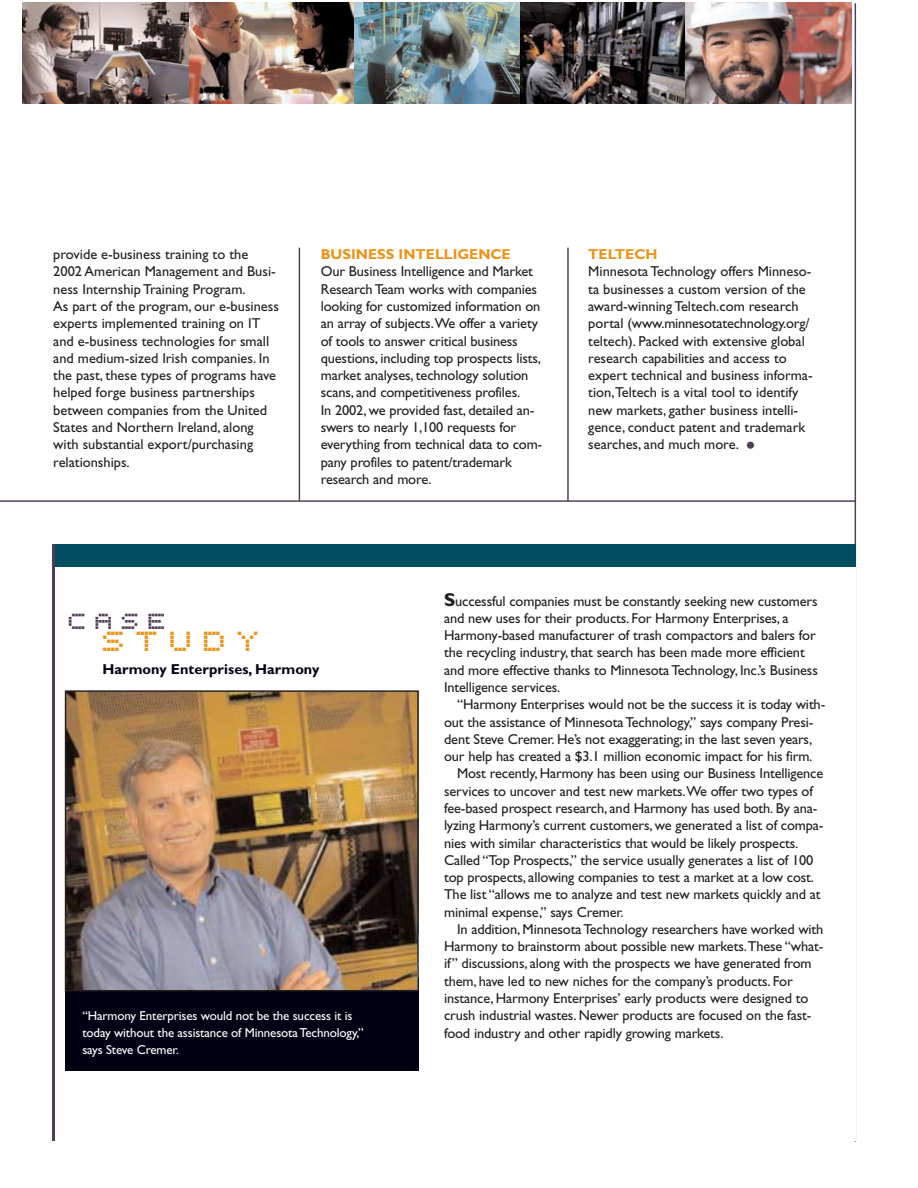
<style>
.page{position:relative;width:918px;height:1188px;background:#fff}
.page>*{position:absolute;margin:0;border:0;box-sizing:border-box;transform-origin:0 0}
.t1{font:43.5px "Bubbledot ICG Coarse Positive";letter-spacing:.22em;color:#eb941a}
.t2{font:34.35px "Bubbledot ICG Coarse Positive";color:#4f3c56}
.t3{font:14.4px/17.2px "Gill Sans";letter-spacing:-.01em;color:#231f20}
.t4{font:700 14.4px "Gill Sans";color:#eb941a}
.t5{font:700 14.4px "Gill Sans";letter-spacing:.005em;color:#000213}
.t6{font:12.9px/17.2px "Gill Sans";letter-spacing:-.01em;color:#fff}
.s1{font-size:28.8px;color:#4f3c56}
.s2{font-weight:700;font-size:18.75px}
</style>
<div class="page">
<hr style="left:567px;top:248px;width:2px;height:253px;background:#4f3c56">
<hr style="left:299px;top:248px;width:1px;height:253px;background:#4f3c56">
<hr style="left:855px;top:3px;width:1px;height:1139px;background:#4f3c56">
<img style="left:188px;top:2px;width:166px;height:102px">
<img style="left:354px;top:2px;width:166px;height:102px">
<img style="left:520px;top:2px;width:166px;height:102px">
<img style="left:686px;top:2px;width:166px;height:102px">
<hr style="left:0;top:500px;width:855px;height:2px;background:#4f3c56">
<svg style="left:22px;top:2px;width:166px;height:102px;background:#857774"></svg>
<div style="left:65px;top:978px;width:354px;height:93px;background:#000213"></div>
<img style="left:67px;top:692px;width:350px;height:297px">
<div style="left:65px;top:690px;width:354px;height:301px;border:1px solid #231f20"></div>
<div style="left:52px;top:544px;width:803px;height:23px;background:#004e5f"></div>
<hr style="left:52px;top:544px;width:2px;height:596px;background:#4f3c56">
<p class="t3" style="left:53px;top:247px;width:227px">provide e-business training to the 2002 American Management and Busi&shy;ness Internship Training Program.<br>As part of the program, our e-business experts implemented training on IT and e-business technologies for small and medium-sized Irish companies. In the past, these types of programs have helped forge business partnerships between companies from the United States and Northern Ireland, along with substantial export/purchasing relationships.</p>
<p class="t4" style="left:321px;top:249px;width:191px">BUSINESS INTELLIGENCE</p>
<p class="t3" style="left:321px;top:265px;width:223px">Our Business Intelligence and Market Research Team works with companies looking for customized information on an array of subjects.We offer a variety of tools to answer critical business questions, including top prospects lists, market analyses, technology solution scans, and competitiveness profiles.<br>In 2002, we provided fast, detailed an&shy;swers to nearly 1,100 requests for everything from technical data to com&shy;pany profiles to patent/trademark research and more.</p>
<p class="t4" style="left:588px;top:249px;width:71px">TELTECH</p>
<p class="t3" style="left:588px;top:265px;width:226px">Minnesota Technology offers Minneso&shy;ta businesses a custom version of the award-winning Teltech.com research portal (www.minnesotatechnology.org/ teltech). Packed with extensive global research capabilities and access to expert technical and business informa&shy;tion,Teltech is a vital tool to identify new markets, gather business intelli&shy;gence, conduct patent and trademark searches, and much more. <span class="s1">•</span></p>
<h2 class="t2" style="left:67px;top:597px;width:100px">CASE</h2>
<h1 class="t1" style="left:101px;top:611px;width:160px">STUDY</h1>
<p class="t5" style="left:102px;top:664px;width:219px">Harmony Enterprises, Harmony</p>
<p class="t6" style="left:82px;top:1008px;width:283px">“Harmony Enterprises would not be the success it is today without the assistance of Minnesota Technology,” says Steve Cremer.</p>
<p class="t3" style="left:444px;top:594px;width:375px"><span class="s2">S</span>uccessful companies must be constantly seeking new customers and new uses for their products. For Harmony Enterprises, a Harmony-based manufacturer of trash compactors and balers for the recycling industry, that search has been made more efficient and more effective thanks to Minnesota Technology, Inc.’s Business Intelligence services.</p>
<p class="t3" style="left:457px;top:697px;width:370px">“Harmony Enterprises would not be the success it is today with-</p>
<p class="t3" style="left:444px;top:715px;width:371px">out the assistance of Minnesota Technology,” says company Presi-</p>
<p class="t3" style="left:444px;top:732px;width:370px">dent Steve Cremer. He’s not exaggerating; in the last seven years,</p>
<p class="t3" style="left:444px;top:749px;width:370px">our help has created a $3.1 million economic impact for his firm.</p>
<p class="t3" style="left:457px;top:767px;width:368px">Most recently, Harmony has been using our Business Intelligence</p>
<p class="t3" style="left:444px;top:784px;width:370px">services to uncover and test new markets.We offer two types of</p>
<p class="t3" style="left:444px;top:801px;width:375px">fee-based prospect research, and Harmony has used both. By ana-</p>
<p class="t3" style="left:444px;top:818px;width:381px">lyzing Harmony’s current customers, we generated a list of compa-</p>
<p class="t3" style="left:444px;top:836px;width:356px">nies with similar characteristics that would be likely prospects.</p>
<p class="t3" style="left:444px;top:853px;width:371px">Called “Top Prospects,” the service usually generates a list of 100</p>
<p class="t3" style="left:444px;top:870px;width:371px">top prospects, allowing companies to test a market at a low cost.</p>
<p class="t3" style="left:444px;top:887px;width:378px">The list “allows me to analyze and test new markets quickly and at</p>
<p class="t3" style="left:444px;top:905px;width:181px">minimal expense,” says Cremer.</p>
<p class="t3" style="left:457px;top:922px;width:368px">In addition, Minnesota Technology researchers have worked with</p>
<p class="t3" style="left:444px;top:939px;width:381px">Harmony to brainstorm about possible new markets.These “what-</p>
<p class="t3" style="left:444px;top:957px;width:369px">if” discussions, along with the prospects we have generated from</p>
<p class="t3" style="left:444px;top:974px;width:350px">them, have led to new niches for the company’s products. For</p>
<p class="t3" style="left:444px;top:991px;width:366px">instance, Harmony Enterprises’ early products were designed to</p>
<p class="t3" style="left:444px;top:1008px;width:369px">crush industrial wastes. Newer products are focused on the fast-</p>
<p class="t3" style="left:444px;top:1026px;width:281px">food industry and other rapidly growing markets.</p>
</div>
